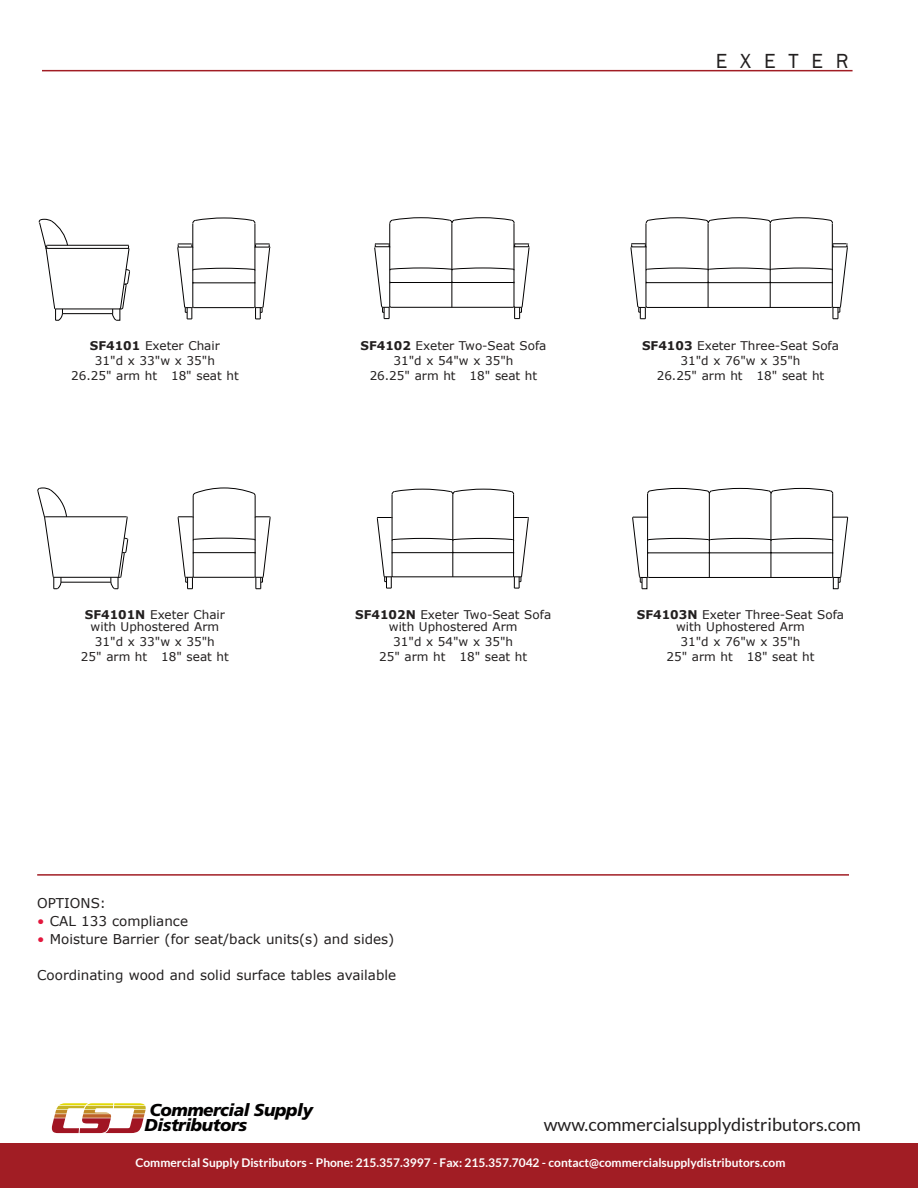
<style>
.page{position:relative;width:918px;height:1188px;background:#fff}
.page>*{position:absolute;margin:0;border:0;box-sizing:border-box;transform-origin:0 0}
.t1{font:21px "Franklin Gothic";letter-spacing:.61em;color:#221f1f}
.t2{font:18px "Lato";color:#221f1f}
.t3{font:italic 900 17.25px/15.6px "Frutiger";letter-spacing:-.025em;color:#020101}
.t4{font:13.5px "Verdana";color:#221f1f}
.t5{font:12px/15px "Verdana";color:#221f1f;text-align:center}
.t6{font:700 12px "Lato";color:#fff}
.s1{font-weight:700}
.s2{color:#e3173d}
</style>
<div class="page">
<hr style="left:37px;top:874px;width:812px;height:2px;background:#a11d24">
<hr style="left:47px;top:248px;width:81px;height:1px;background:#020101">
<hr style="left:47px;top:245px;width:81px;height:1px;background:#020101">
<hr style="left:56px;top:309px;width:64px;height:1px;background:#020101">
<svg style="left:112px;top:244px;width:18px;height:77px"></svg>
<hr style="left:62px;top:313px;width:51px;height:1px;background:#020101">
<svg style="left:38px;top:218px;width:30px;height:103px"></svg>
<hr style="left:192px;top:224px;width:1px;height:83px;background:#020101">
<hr style="left:255px;top:224px;width:1px;height:83px;background:#020101">
<svg style="left:177px;top:243px;width:94px;height:77px"></svg>
<svg style="left:192px;top:217px;width:64px;height:7px"></svg>
<hr style="left:389px;top:223px;width:1px;height:84px;background:#020101">
<hr style="left:514px;top:223px;width:1px;height:84px;background:#020101">
<svg style="left:374px;top:243px;width:156px;height:76px"></svg>
<hr style="left:451px;top:223px;width:1px;height:47px;background:#020101">
<svg style="left:389px;top:217px;width:126px;height:7px"></svg>
<hr style="left:646px;top:223px;width:1px;height:84px;background:#020101">
<hr style="left:832px;top:223px;width:1px;height:84px;background:#020101">
<svg style="left:630px;top:243px;width:218px;height:76px"></svg>
<hr style="left:708px;top:223px;width:1px;height:47px;background:#020101">
<hr style="left:770px;top:223px;width:1px;height:47px;background:#020101">
<svg style="left:645px;top:217px;width:188px;height:7px"></svg>
<hr style="left:255px;top:496px;width:1px;height:81px;background:#020101">
<hr style="left:193px;top:496px;width:1px;height:81px;background:#020101">
<svg style="left:177px;top:516px;width:94px;height:73px"></svg>
<svg style="left:192px;top:487px;width:64px;height:10px"></svg>
<hr style="left:61px;top:582px;width:50px;height:1px;background:#020101">
<hr style="left:54px;top:577px;width:64px;height:1px;background:#020101">
<hr style="left:45px;top:516px;width:81px;height:1px;background:#020101">
<svg style="left:110px;top:516px;width:19px;height:74px"></svg>
<svg style="left:37px;top:487px;width:30px;height:103px"></svg>
<svg style="left:391px;top:488px;width:123px;height:7px"></svg>
<hr style="left:452px;top:494px;width:1px;height:47px;background:#020101">
<hr style="left:513px;top:494px;width:1px;height:82px;background:#020101">
<hr style="left:392px;top:494px;width:1px;height:82px;background:#020101">
<svg style="left:376px;top:517px;width:153px;height:72px"></svg>
<hr style="left:771px;top:494px;width:1px;height:47px;background:#020101">
<hr style="left:709px;top:494px;width:1px;height:47px;background:#020101">
<svg style="left:647px;top:488px;width:187px;height:6px"></svg>
<hr style="left:832px;top:494px;width:1px;height:83px;background:#020101">
<hr style="left:647px;top:494px;width:1px;height:83px;background:#020101">
<svg style="left:632px;top:516px;width:217px;height:74px"></svg>
<hr style="left:648px;top:552px;width:184px;height:1px;background:#020101">
<hr style="left:648px;top:577px;width:184px;height:1px;background:#020101">
<div style="left:0;top:1144px;width:918px;height:44px;background:#a11d24"></div>
<hr style="left:42px;top:70px;width:811px;height:1px;background:#a11d24">
<svg style="left:52px;top:1103px;width:94px;height:30px"></svg>
<h1 class="t1" style="left:716px;top:49px;width:134px">EXETER</h1>
<p class="t5" style="left:71px;top:339px;width:169px"><span class="s1">SF4101</span> Exeter Chair<br>31"d x 33"w x 35"h<br>26.25" arm ht 18" seat ht</p>
<p class="t5" style="left:361px;top:339px;width:187px"><span class="s1">SF4102</span> Exeter Two-Seat Sofa<br>31"d x 54"w x 35"h<br>26.25" arm ht 18" seat ht</p>
<p class="t5" style="left:642px;top:339px;width:198px"><span class="s1">SF4103</span> Exeter Three-Seat Sofa<br>31"d x 76"w x 35"h<br>26.25" arm ht 18" seat ht</p>
<p class="t5" style="left:85px;top:610px;width:142px;line-height:12px"><span class="s1">SF4101N</span> Exeter Chair with Uphostered Arm</p>
<p class="t5" style="left:81px;top:635px;width:149px">31"d x 33"w x 35"h<br>25" arm ht 18" seat ht</p>
<p class="t5" style="left:355px;top:610px;width:197px;line-height:12px"><span class="s1">SF4102N</span> Exeter Two-Seat Sofa with Uphostered Arm</p>
<p class="t5" style="left:379px;top:635px;width:149px">31"d x 54"w x 35"h<br>25" arm ht 18" seat ht</p>
<p class="t5" style="left:637px;top:610px;width:209px;line-height:12px"><span class="s1">SF4103N</span> Exeter Three-Seat Sofa with Uphostered Arm</p>
<p class="t5" style="left:667px;top:635px;width:149px">31"d x 76"w x 35"h<br>25" arm ht 18" seat ht</p>
<p class="t4" style="left:37px;top:898px;width:70px">OPTIONS:</p>
<p class="t4" style="left:37px;top:916px;width:152px"><span class="s2">•</span> CAL 133 compliance</p>
<p class="t4" style="left:37px;top:934px;width:359px"><span class="s2">•</span> Moisture Barrier (for seat/back units(s) and sides)</p>
<p class="t4" style="left:37px;top:970px;width:361px">Coordinating wood and solid surface tables available</p>
<h3 class="t3" style="left:145px;top:1103px;width:170px">Commercial Supply<br>Distributors</h3>
<h2 class="t2" style="left:544px;top:1118px;width:319px">www.commercialsupplydistributors.com</h2>
<p class="t6" style="left:135px;top:1158px;width:652px">Commercial Supply Distributors - Phone: 215.357.3997 - Fax: 215.357.7042 - contact@commercialsupplydistributors.com</p>
</div>
